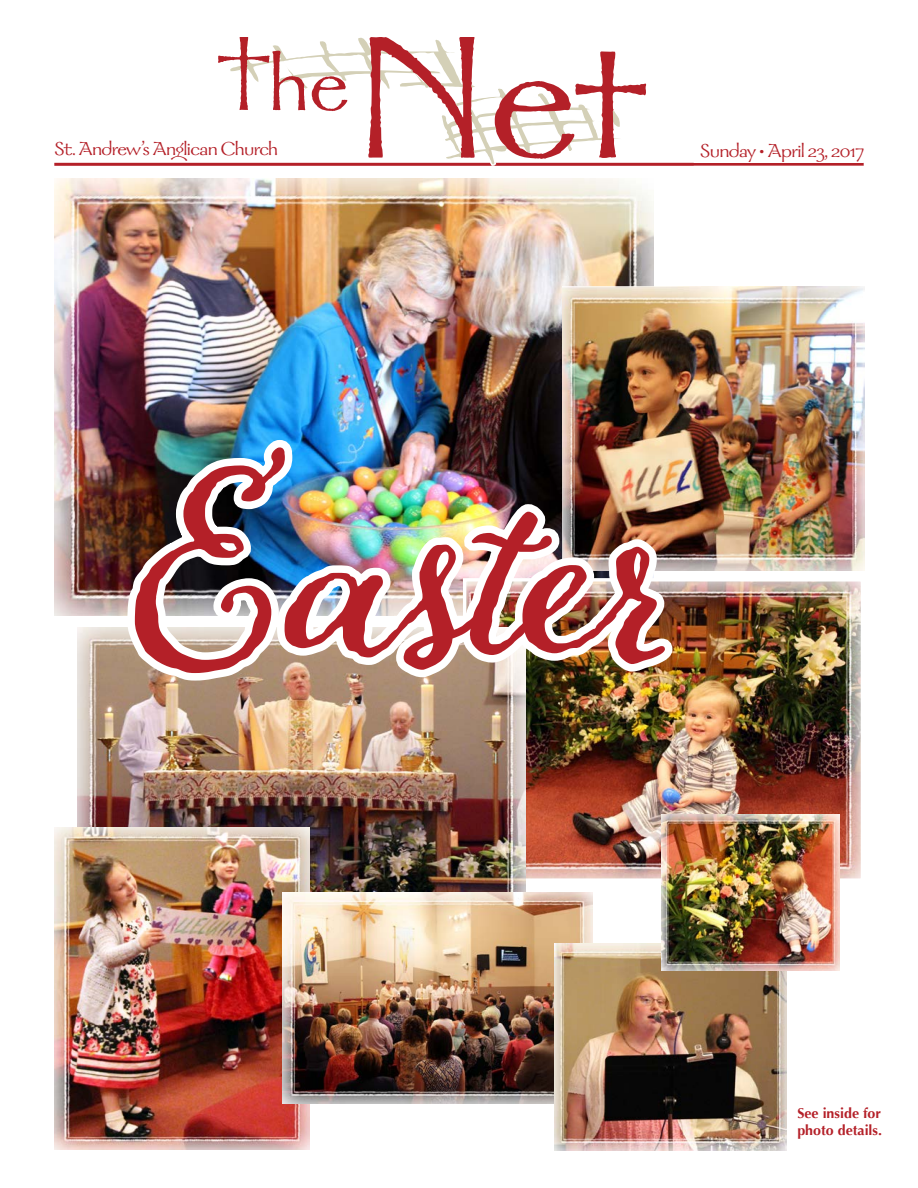
<style>
.page{position:relative;width:918px;height:1188px;background:#fff}
.page>*{position:absolute;margin:0;border:0;box-sizing:border-box;transform-origin:0 0}
.t1{font:300px "Adorn Bouquet";color:#b42028}
.t2{font:21px "Galahad Std";letter-spacing:-.025em;color:#b42028}
.t3{font:700 14.25px/17.1px "Optima";color:#b42028}
</style>
<div class="page">
<hr style="left:54px;top:163px;width:810px;height:3px;background:#b42028">
<svg style="left:54px;top:38px;width:592px;height:128px"></svg>
<img style="left:54px;top:178px;width:600px;height:438px">
<img style="left:525px;top:582px;width:335px;height:296px">
<div style="left:463px;top:578px;width:401px;height:304px;border:3px solid #fff"></div>
<img style="left:78px;top:627px;width:447px;height:265px">
<img style="left:54px;top:828px;width:256px;height:321px">
<img style="left:282px;top:892px;width:311px;height:211px">
<img style="left:555px;top:944px;width:232px;height:206px">
<img style="left:661px;top:814px;width:179px;height:157px">
<img style="left:563px;top:287px;width:301px;height:284px">
<img style="left:116px;top:432px;width:186px;height:259px">
<img style="left:266px;top:491px;width:420px;height:194px">
<p class="t2" style="left:54px;top:136px;width:225px">St. Andrew’s Anglican Church</p>
<p class="t2" style="left:700px;top:137px;width:166px">Sunday • April 23, 2017</p>
<h1 class="t1" style="left:136px;top:368px;width:539px">Easter</h1>
<p class="t3" style="left:797px;top:1104px;width:86px">See inside for photo details.</p>
</div>
